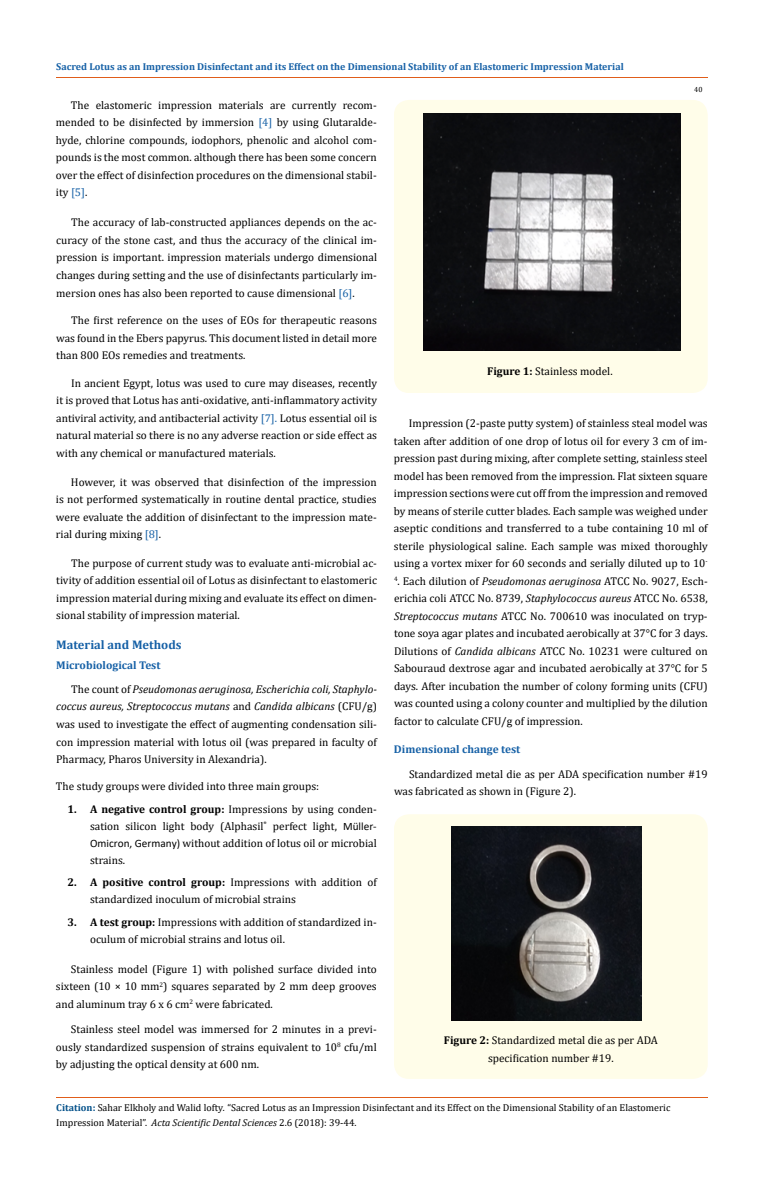
<style>
.page{position:relative;width:764px;height:1187px;background:#fff}
.page>*{position:absolute;margin:0;border:0;box-sizing:border-box;transform-origin:0 0}
.t1{font:700 12.5px "Cambria";color:#1560a6}
.t2{font:11.25px/17.5px "Cambria";color:#000;text-align:justify}
.t3{font:700 11.25px "Cambria";color:#1560a6}
.t4{font:10px/15px "Cambria";color:#000}
.t5{font:700 10px "Cambria";color:#1560a6}
.t6{font:7.5px "Cambria";color:#000}
.s1{color:#1560a6}
.s2{font-style:italic}
.s3{font-weight:700}
.s4{font-family:"Calibri"}
.s5{font-weight:700;color:#035089}
</style>
<div class="page">
<div style="left:394px;top:100px;width:314px;height:293px;background:#fffde9;border-radius:15px"></div>
<img style="left:424px;top:114px;width:256px;height:236px">
<div style="left:394px;top:814px;width:314px;height:264px;background:#fffde9;border-radius:15px"></div>
<img style="left:451px;top:826px;width:191px;height:194px">
<hr style="left:56px;top:77px;width:652px;height:1px;background:#e05d1a">
<hr style="left:56px;top:1096px;width:652px;height:1px;background:#e05d1a">
<p class="t5" style="left:56px;top:60px;width:569px">Sacred Lotus as an Impression Disinfectant and its Effect on the Dimensional Stability of an Elastomeric Impression Material</p>
<p class="t2" style="left:56px;top:96px;width:322px;text-indent:15px">The elastomeric impression materials are currently recom&shy;mended to be disinfected by immersion <span class="s1">[4]</span> by using Glutaralde&shy;hyde, chlorine compounds, iodophors, phenolic and alcohol com&shy;pounds is the most common. although there has been some concern over the effect of disinfection procedures on the dimensional stabil&shy;ity <span class="s1">[5]</span>.</p>
<p class="t2" style="left:56px;top:214px;width:322px;text-indent:15px">The accuracy of lab-constructed appliances depends on the ac&shy;curacy of the stone cast, and thus the accuracy of the clinical im&shy;pression is important. impression materials undergo dimensional changes during setting and the use of disinfectants particularly im&shy;mersion ones has also been reported to cause dimensional <span class="s1">[6]</span>.</p>
<p class="t2" style="left:56px;top:311px;width:322px;text-indent:15px">The first reference on the uses of EOs for therapeutic reasons was found in the Ebers papyrus. This document listed in detail more than 800 EOs remedies and treatments.</p>
<p class="t6" style="left:694px;top:85px;width:10px">40</p>
<p class="t2" style="left:56px;top:374px;width:322px;text-indent:15px">In ancient Egypt, lotus was used to cure may diseases, recently it is proved that Lotus has anti-oxidative, anti-inflammatory activity antiviral activity, and antibacterial activity <span class="s1">[7].</span> Lotus essential oil is natural material so there is no any adverse reaction or side effect as with any chemical or manufactured materials.</p>
<p class="t2" style="left:56px;top:473px;width:322px;text-indent:15px">However, it was observed that disinfection of the impression is not performed systematically in routine dental practice, studies were evaluate the addition of disinfectant to the impression mate&shy;rial during mixing <span class="s1">[8]</span>.</p>
<p class="t2" style="left:56px;top:554px;width:322px;text-indent:15px">The purpose of current study was to evaluate anti-microbial ac&shy;tivity of addition essential oil of Lotus as disinfectant to elastomeric impression material during mixing and evaluate its effect on dimen&shy;sional stability of impression material.</p>
<p class="t1" style="left:56px;top:635px;width:127px">Material and Methods</p>
<p class="t3" style="left:56px;top:657px;width:106px">Microbiological Test</p>
<p class="t2" style="left:56px;top:680px;width:322px;text-indent:15px">The count of <span class="s2">Pseudomonas aeruginosa, Escherichia coli, Staphylo&shy;coccus aureus, Streptococcus mutans</span> and <span class="s2">Candida albicans</span> (CFU/g) was used to investigate the effect of augmenting condensation sili&shy;con impression material with lotus oil (was prepared in faculty of Pharmacy, Pharos University in Alexandria).</p>
<p class="t2" style="left:56px;top:776px;width:265px">The study groups were divided into three main groups:</p>
<p class="t2" style="left:90px;top:800px;width:288px;line-height:16.9px;text-indent:-22px"><span class="s3">1. A negative control group:</span> Impressions by using conden&shy;sation silicon light body (Alphasil<sup>®</sup> perfect light, <span class="s4">Müller-Omicron, Germany)</span> without addition of lotus oil or microbial strains.</p>
<p class="t2" style="left:90px;top:874px;width:288px;line-height:16.9px;text-indent:-22px"><span class="s3">2. A positive control group:</span> Impressions with addition of standardized inoculum of microbial strains</p>
<p class="t2" style="left:90px;top:913px;width:288px;line-height:16.9px;text-indent:-22px"><span class="s3">3. A test group:</span> Impressions with addition of standardized in&shy;oculum of microbial strains and lotus oil.</p>
<p class="t2" style="left:56px;top:960px;width:322px;text-indent:15px">Stainless model (Figure 1) with polished surface divided into sixteen (10 × 10 mm<sup>2</sup>) squares separated by 2 mm deep grooves and aluminum tray 6 x 6 cm<sup>2</sup> were fabricated.</p>
<p class="t2" style="left:56px;top:1020px;width:322px;text-indent:15px">Stainless steel model was immersed for 2 minutes in a previ&shy;ously standardized suspension of strains equivalent to 10<sup>8</sup> cfu/ml by adjusting the optical density at 600 nm.</p>
<p class="t2" style="left:487px;top:362px;width:127px"><span class="s3">Figure 1:</span> Stainless model.</p>
<p class="t2" style="left:394px;top:414px;width:315px;text-indent:15px">Impression (2-paste putty system) of stainless steal model was taken after addition of one drop of lotus oil for every 3 cm of im&shy;pression past during mixing, after complete setting, stainless steel model has been removed from the impression. Flat sixteen square impression sections were cut off from the impression and removed by means of sterile cutter blades. Each sample was weighed under aseptic conditions and transferred to a tube containing 10 ml of sterile physiological saline. Each sample was mixed thoroughly using a vortex mixer for 60 seconds and serially diluted up to 10<sup>-</sup></p>
<p class="t2" style="left:394px;top:572px;width:315px"><sup>4</sup>. Each dilution of <span class="s2">Pseudomonas aeruginosa</span> ATCC No. 9027, Esch&shy;erichia coli ATCC No. 8739, <span class="s2">Staphylococcus aureus</span> ATCC No. 6538, <span class="s2">Streptococcus mutans</span> ATCC No. 700610 was inoculated on tryp&shy;tone soya agar plates and incubated aerobically at 37°C for 3 days.<br>Dilutions of <span class="s2">Candida albicans</span> ATCC No. 10231 were cultured on Sabouraud dextrose agar and incubated aerobically at 37°C for 5 days. After incubation the number of colony forming units (CFU) was counted using a colony counter and multiplied by the dilution factor to calculate CFU/g of impression.</p>
<p class="t3" style="left:394px;top:741px;width:128px">Dimensional change test</p>
<p class="t2" style="left:394px;top:764px;width:315px;text-indent:15px">Standardized metal die as per ADA specification number #19 was fabricated as shown in (Figure 2).</p>
<p class="t2" style="left:444px;top:1031px;width:215px;text-align:center"><span class="s3">Figure 2:</span> Standardized metal die as per ADA specification number #19.</p>
<p class="t4" style="left:56px;top:1100px;width:615px"><span class="s5">Citation:</span> Sahar Elkholy and Walid lofty<span class="s2">.</span> “Sacred Lotus as an Impression Disinfectant and its Effect on the Dimensional Stability of an Elastomeric<br>Impression Material”. <span class="s2">Acta Scientific Dental Sciences</span> 2.6 (2018): 39-44.</p>
</div>
